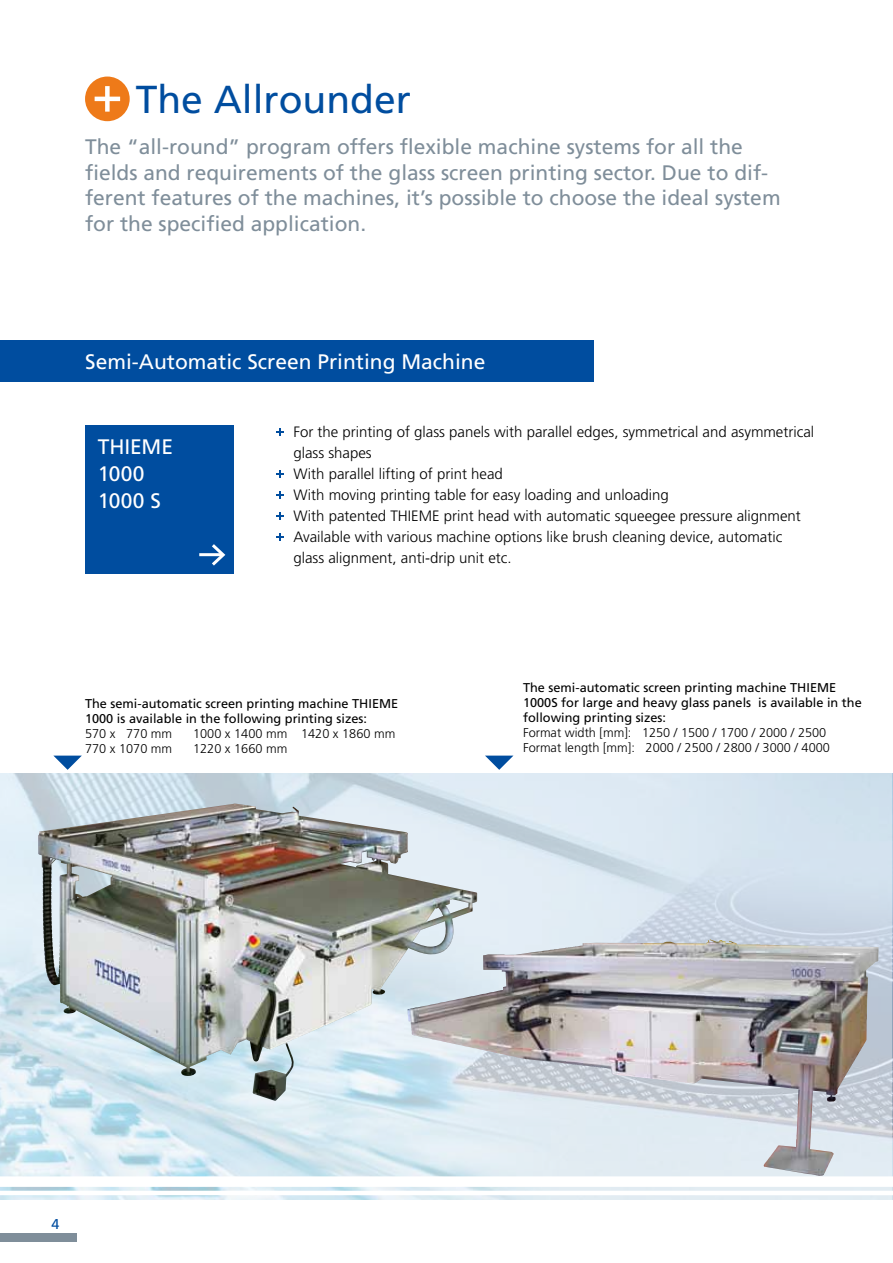
<style>
.page{position:relative;width:893px;height:1263px;background:#fff}
.page>*{position:absolute;margin:0;border:0;box-sizing:border-box;transform-origin:0 0}
.t1{font:39px "Frutiger LT Std";color:#004d9f}
.t2{font:21px/25.5px "Frutiger LT Std";color:#7f8e9a}
.t3{font:21px/27px "Frutiger LT Std";color:#fff}
.t4{font:300 15px/21px "Frutiger LT Std";color:#000}
.t5{font:14.25px "Frutiger LT Std";color:#004d9f}
.t6{font:12.75px/15px "Frutiger LT Std";color:#000}
.t7{font:300 12.75px/15px "Frutiger LT Std";color:#000}
</style>
<div class="page">
<div style="left:0;top:1233px;width:77px;height:9px;background:#7f8e9a"></div>
<img style="left:0;top:774px;width:893px;height:425px">
<div style="left:85px;top:77px;width:45px;height:44px;background:#ee7a19;border-radius:50%"></div>
<div style="left:105px;top:86px;width:5px;height:26px;background:#fff"></div>
<hr style="left:95px;top:97px;width:25px;height:4px;background:#fff">
<img style="left:38px;top:803px;width:209px;height:273px">
<img style="left:407px;top:940px;width:307px;height:137px">
<div style="left:85px;top:425px;width:149px;height:149px;background:#004d9f"></div>
<hr style="left:199px;top:553px;width:23px;height:3px;background:#fff">
<svg style="left:209px;top:544px;width:17px;height:22px"></svg>
<svg style="left:54px;top:756px;width:28px;height:14px"></svg>
<svg style="left:485px;top:756px;width:28px;height:14px"></svg>
<div style="left:0;top:1176px;width:893px;height:11px;background:#fff"></div>
<hr style="left:0;top:1191px;width:893px;height:4px;background:#fff">
<div style="left:0;top:340px;width:593px;height:41px;background:#004d9f"></div>
<svg style="left:276px;top:428px;width:8px;height:8px"></svg>
<svg style="left:276px;top:470px;width:8px;height:8px"></svg>
<svg style="left:276px;top:491px;width:8px;height:8px"></svg>
<svg style="left:276px;top:512px;width:8px;height:8px"></svg>
<svg style="left:276px;top:533px;width:8px;height:8px"></svg>
<h1 class="t1" style="left:136px;top:77px;width:277px">The Allrounder</h1>
<p class="t2" style="left:85px;top:134px;width:697px">The “all-round” program offers flexible machine systems for all the fields and requirements of the glass screen printing sector. Due to dif&shy;ferent features of the machines, it’s possible to choose the ideal system for the specified application.</p>
<h2 class="t3" style="left:85px;top:348px;width:402px">Semi-Automatic Screen Printing Machine</h2>
<h2 class="t3" style="left:98px;top:433px;width:77px">THIEME<br>1000<br>1000 S</h2>
<p class="t4" style="left:293px;top:421px;width:522px">For the printing of glass panels with parallel edges, symmetrical and asymmetrical glass shapes<br>With parallel lifting of print head<br>With moving printing table for easy loading and unloading<br>With patented THIEME print head with automatic squeegee pressure alignment Available with various machine options like brush cleaning device, automatic glass alignment, anti-drip unit etc.</p>
<p class="t6" style="left:85px;top:696px;width:315px">The semi-automatic screen printing machine THIEME<br>1000 is available in the following printing sizes:</p>
<p class="t7" style="left:85px;top:726px;width:89px">570 x 770 mm</p>
<p class="t7" style="left:193px;top:726px;width:204px">1000 x 1400 mm 1420 x 1860 mm</p>
<p class="t7" style="left:85px;top:741px;width:89px">770 x 1070 mm</p>
<p class="t7" style="left:193px;top:741px;width:96px">1220 x 1660 mm</p>
<p class="t6" style="left:523px;top:680px;width:340px">The semi-automatic screen printing machine THIEME<br>1000S for large and heavy glass panels is available in the following printing sizes:</p>
<p class="t7" style="left:523px;top:725px;width:308px">Format width [mm]: 1250 / 1500 / 1700 / 2000 / 2500<br>Format length [mm]: 2000 / 2500 / 2800 / 3000 / 4000</p>
<p class="t5" style="left:52px;top:1215px;width:9px">4</p>
</div>
